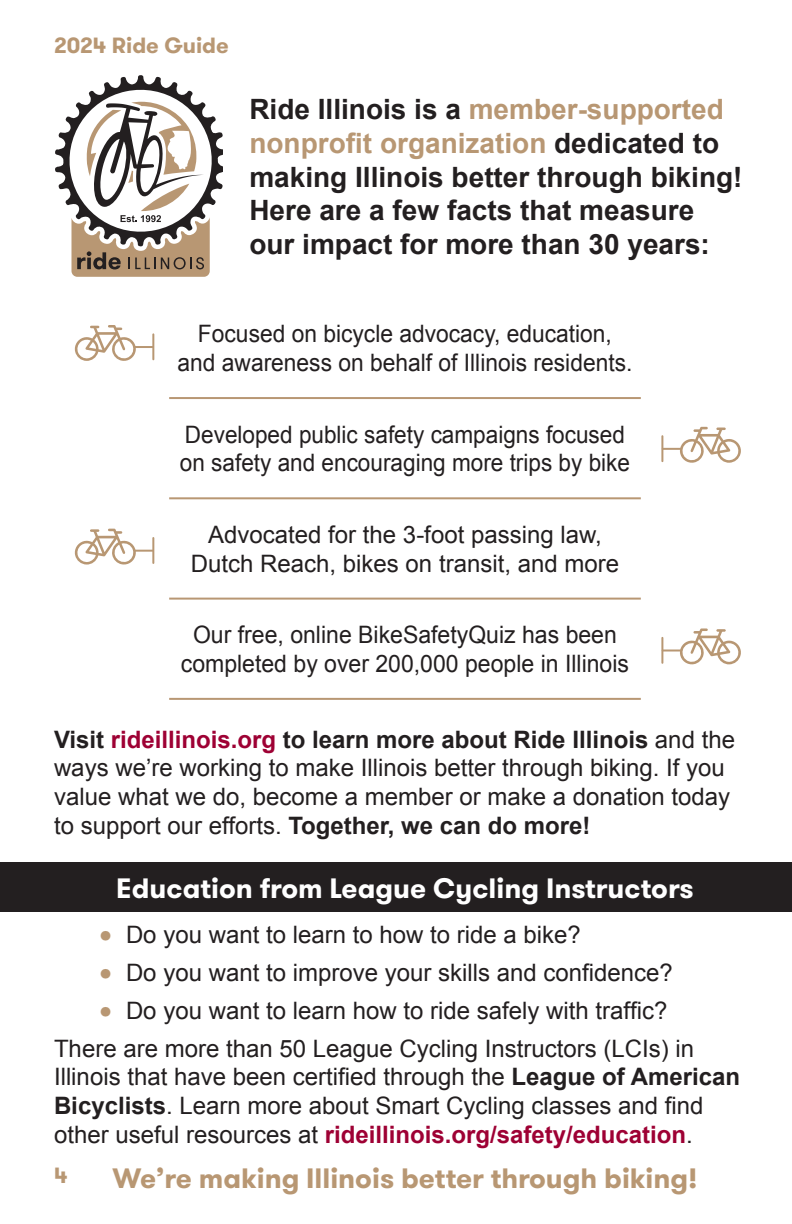
<style>
.page{position:relative;width:792px;height:1224px;background:#fff}
.page>*{position:absolute;margin:0;border:0;box-sizing:border-box;transform-origin:0 0}
.Info_Text_-_Large{font:700 28px/33.6px "Arial";color:#231f20}
.t1{font:700 28px "GT Walsheim";color:#b89773}
.B_Head_-_White{font:700 28px "GT Walsheim";color:#fff}
.Info_Text{font:24px/28.8px "Arial";color:#231f20}
.Info_Text_-_Centered{font:24px/28.8px "Arial";color:#231f20;text-align:center;scale:.95 1}
.Info_Text_-_Centered-2{font:24px/28.8px "Arial";color:#231f20;scale:.94 1}
.Info_Text_-_Centered-3{font:24px/28.8px "Arial";color:#231f20;text-align:center;scale:.96 1}
.Info_Text_-_Centered-4{font:24px/28.8px "Arial";color:#231f20;text-align:center}
.t2{font:700 22px "GT Walsheim";color:#b89773}
.s1{color:#b89773}
.s2{font-weight:700}
.s3{font-weight:700;color:#9e0134}
.s4{font-family:"GT Walsheim";font-weight:700;font-size:36px;color:#b89773}
</style>
<div class="page">
<hr style="left:169px;top:397px;width:472px;height:2px;background:#b89773">
<hr style="left:169px;top:497px;width:472px;height:2px;background:#b89773">
<hr style="left:169px;top:598px;width:472px;height:2px;background:#b89773">
<hr style="left:169px;top:698px;width:472px;height:2px;background:#b89773">
<svg style="left:55px;top:75px;width:167px;height:202px"></svg>
<svg style="left:75px;top:325px;width:78px;height:36px"></svg>
<hr style="left:152px;top:334px;width:2px;height:25px;background:#b89773">
<svg style="left:75px;top:529px;width:78px;height:36px"></svg>
<hr style="left:152px;top:538px;width:2px;height:25px;background:#b89773">
<svg style="left:663px;top:427px;width:78px;height:36px"></svg>
<hr style="left:661px;top:436px;width:2px;height:25px;background:#b89773">
<svg style="left:663px;top:628px;width:78px;height:37px"></svg>
<hr style="left:661px;top:638px;width:2px;height:25px;background:#b89773">
<div style="left:0;top:862px;width:792px;height:50px;background:#231f20"></div>
<p class="t2" style="left:54px;top:30px;width:176px">2024 Ride Guide</p>
<p class="Info_Text_-_Large" style="left:249px;top:94px;width:495px">Ride Illinois is a <span class="s1">member-supported nonprofit organization</span> dedicated to making Illinois better through biking!<br>Here are a few facts that measure our impact for more than 30 years:</p>
<p class="Info_Text_-_Centered" style="left:177px;top:320px;width:480px">Focused on bicycle advocacy, education, and awareness on behalf of Illinois residents.</p>
<p class="Info_Text_-_Centered-2" style="left:180px;top:420px;width:480px">Developed public safety campaigns focused on safety and encouraging more trips by bike</p>
<p class="Info_Text_-_Centered-4" style="left:191px;top:520px;width:430px">Advocated for the 3-foot passing law,<br>Dutch Reach, bikes on transit, and more</p>
<p class="Info_Text_-_Centered-3" style="left:181px;top:621px;width:468px">Our free, online BikeSafetyQuiz has been completed by over 200,000 people in Illinois</p>
<p class="Info_Text" style="left:54px;top:725px;width:683px"><span class="s2">Visit</span> <span class="s3">rideillinois.org</span> <span class="s2">to learn more about Ride Illinois</span> and the ways we’re working to make Illinois better through biking. If you value what we do, become a member or make a donation today to support our efforts. <span class="s2">Together, we can do more!</span></p>
<p class="B_Head_-_White" style="left:116px;top:870px;width:579px">Education from League Cycling Instructors</p>
<p class="Info_Text" style="left:99px;top:921px;width:483px"><span class="s4">•</span> Do you want to learn to how to ride a bike?</p>
<p class="Info_Text" style="left:99px;top:958px;width:575px"><span class="s4">•</span> Do you want to improve your skills and confidence?</p>
<p class="Info_Text" style="left:99px;top:996px;width:570px"><span class="s4">•</span> Do you want to learn how to ride safely with traffic?</p>
<p class="Info_Text" style="left:54px;top:1034px;width:688px">There are more than 50 League Cycling Instructors (LCIs) in Illinois that have been certified through the <span class="s2">League of American Bicyclists</span>. Learn more about Smart Cycling classes and find other useful resources at <span class="s3">rideillinois.org/safety/education</span>.</p>
<p class="t2" style="left:54px;top:1161px;width:15px">4</p>
<p class="t1" style="left:112px;top:1160px;width:587px">We’re making Illinois better through biking!</p>
</div>
